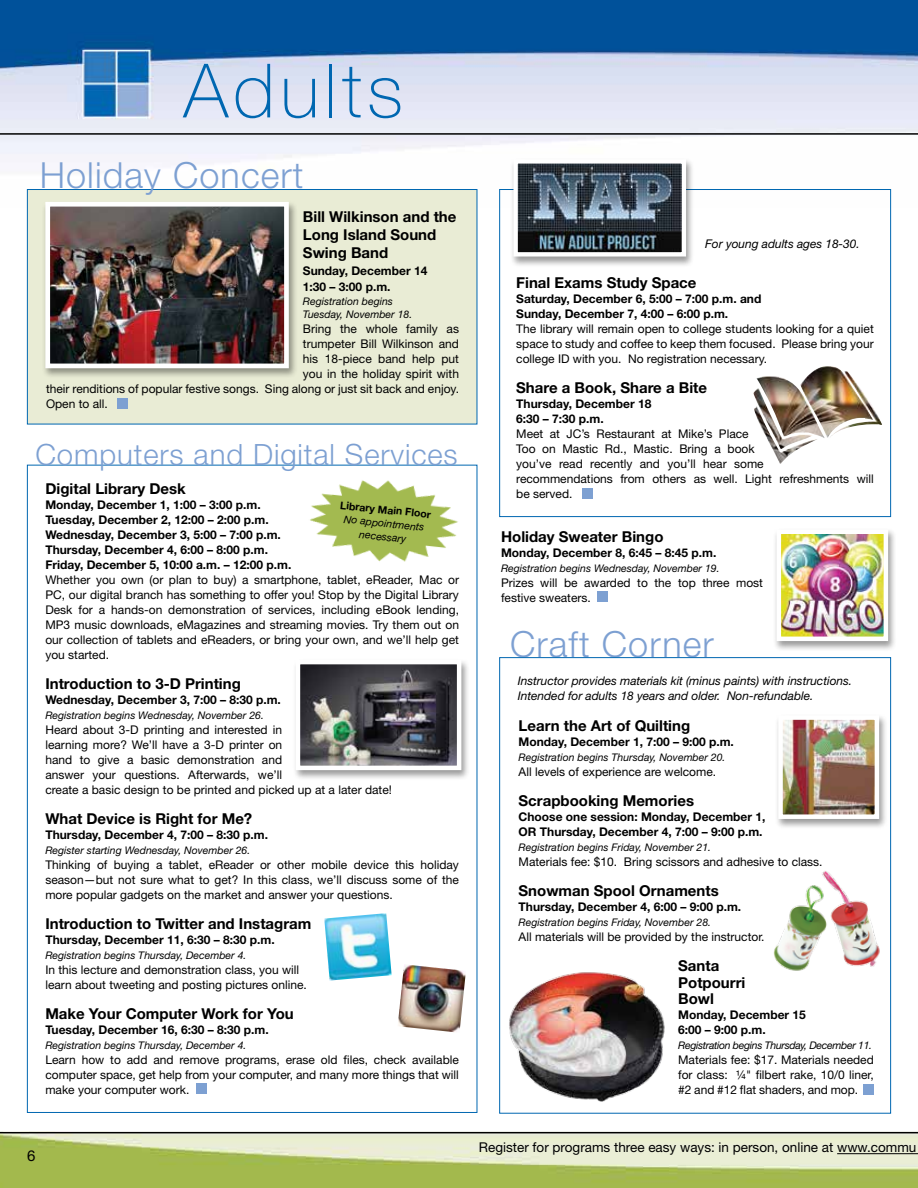
<style>
.page{position:relative;width:918px;height:1188px;background:#fff}
.page>*{position:absolute;margin:0;border:0;box-sizing:border-box;transform-origin:0 0}
.t1{font:100 75px "Helvetica Neue";letter-spacing:.07em;color:#0067b1}
.t2{font:300 36px "Helvetica Neue";letter-spacing:.03em;color:#7da0d2}
.t3{font:300 29.4px "Helvetica Neue";letter-spacing:.03em;color:#7da0d2}
.t4{font:700 15px/18px "Helvetica Neue";color:#000}
.t5{font:15px "Helvetica Neue";color:#000}
.t6{font:13.5px "Helvetica Neue";color:#000}
.t7{font:12px/15px "Helvetica Neue";color:#000;text-align:justify}
.t8{font:700 12px/15px "Helvetica Neue";color:#000}
.t9{font:italic 12px/15px "Helvetica Neue";letter-spacing:-.005em;color:#000}
.t10{font:italic 10.5px/13.5px "Helvetica Neue";color:#000}
.t11{font:italic 10.5px "Helvetica Neue";letter-spacing:-.03em;color:#000}
.t12{font:700 10.5px "Helvetica Neue";color:#000}
</style>
<div class="page">
<img style="left:0;top:1133px;width:918px;height:55px">
<img style="left:0;top:0;width:918px;height:208px">
<hr style="left:0;top:1132px;width:918px;height:1px;background:#000">
<hr style="left:0;top:133px;width:918px;height:2px;background:#000">
<hr style="left:837px;top:1153px;width:81px;height:1px;background:#000">
<div style="left:27px;top:189px;width:450px;height:235px;background:#e9ecd5;border:1px solid #0067b1"></div>
<div style="left:118px;top:398px;width:10px;height:10px;background:#7da0d2"></div>
<div style="left:42px;top:200px;width:255px;height:179px;background:#000;opacity:.4"></div>
<img style="left:51px;top:208px;width:232px;height:154px">
<div style="left:45px;top:202px;width:244px;height:166px;border:5px solid #fff"></div>
<div style="left:775px;top:714px;width:113px;height:115px;background:#000;opacity:.4"></div>
<img style="left:783px;top:720px;width:91px;height:94px">
<div style="left:778px;top:715px;width:101px;height:104px;border:4px solid #fff"></div>
<div style="left:196px;top:1084px;width:10px;height:10px;background:#7da0d2"></div>
<div style="left:864px;top:1084px;width:10px;height:10px;background:#7da0d2"></div>
<div style="left:582px;top:488px;width:11px;height:10px;background:#7da0d2"></div>
<div style="left:510px;top:158px;width:185px;height:109px;background:#000;opacity:.4"></div>
<img style="left:518px;top:164px;width:163px;height:88px">
<div style="left:513px;top:159px;width:173px;height:98px;border:4px solid #fff"></div>
<img style="left:753px;top:366px;width:129px;height:98px">
<img style="left:773px;top:871px;width:107px;height:100px">
<img style="left:509px;top:972px;width:156px;height:130px">
<div style="left:773px;top:528px;width:124px;height:124px;background:#000;opacity:.4"></div>
<img style="left:782px;top:535px;width:101px;height:101px">
<div style="left:777px;top:530px;width:111px;height:111px;border:4px solid #fff"></div>
<div style="left:292px;top:658px;width:178px;height:123px;background:#000;opacity:.4"></div>
<img style="left:301px;top:665px;width:155px;height:100px">
<div style="left:296px;top:660px;width:165px;height:110px;border:4px solid #fff"></div>
<div style="left:598px;top:592px;width:10px;height:10px;background:#7da0d2"></div>
<img style="left:310px;top:480px;width:148px;height:82px">
<img style="left:324px;top:913px;width:68px;height:68px">
<img style="left:398px;top:964px;width:68px;height:68px">
<h1 class="t1" style="left:184px;top:48px;width:221px">Adults</h1>
<h2 class="t2" style="left:40px;top:154px;width:265px">Holiday Concert</h2>
<p class="t4" style="left:303px;top:208px;width:155px">Bill Wilkinson and the<br>Long Island Sound<br>Swing Band</p>
<p class="t8" style="left:303px;top:262px;width:126px;line-height:16.5px">Sunday, December 14<br>1:30 – 3:00 p.m.</p>
<p class="t10" style="left:303px;top:294px;width:111px">Registration begins<br>Tuesday, November 18.</p>
<p class="t7" style="left:303px;top:321px;width:158px">Bring the whole family as</p>
<p class="t7" style="left:303px;top:336px;width:158px">trumpeter Bill Wilkinson and</p>
<p class="t7" style="left:303px;top:351px;width:158px">his 18-piece band help put</p>
<p class="t7" style="left:303px;top:366px;width:158px">you in the holiday spirit with</p>
<p class="t7" style="left:46px;top:381px;width:414px">their renditions of popular festive songs. Sing along or just sit back and enjoy.</p>
<p class="t7" style="left:46px;top:396px;width:63px">Open to all.</p>
<h3 class="t3" style="left:35px;top:437px;width:424px">Computers and Digital Services</h3>
<p class="t4" style="left:45px;top:479px;width:142px">Digital Library Desk</p>
<p class="t8" style="left:45px;top:497px;width:248px">Monday, December 1, 1:00 – 3:00 p.m.<br>Tuesday, December 2, 12:00 – 2:00 p.m.<br>Wednesday, December 3, 5:00 – 7:00 p.m.<br>Thursday, December 4, 6:00 – 8:00 p.m.<br>Friday, December 5, 10:00 a.m. – 12:00 p.m.</p>
<p class="t7" style="left:45px;top:572px;width:415px">Whether you own (or plan to buy) a smartphone, tablet, eReader, Mac or PC, our digital branch has something to offer you! Stop by the Digital Library Desk for a hands-on demonstration of services, including eBook lending, MP3 music downloads, eMagazines and streaming movies. Try them out on our collection of tablets and eReaders, or bring your own, and we’ll help get you started.</p>
<p class="t4" style="left:45px;top:674px;width:197px">Introduction to 3-D Printing</p>
<p class="t8" style="left:45px;top:692px;width:237px">Wednesday, December 3, 7:00 – 8:30 p.m.</p>
<p class="t10" style="left:45px;top:708px;width:220px">Registration begins Wednesday, November 26.</p>
<p class="t7" style="left:45px;top:722px;width:348px;text-align:left">Heard about 3-D printing and interested in<br>learning more? We’ll have a 3-D printer on<br>hand to give a basic demonstration and<br>answer your questions. Afterwards, we’ll<br>create a basic design to be printed and picked up at a later date!</p>
<p class="t4" style="left:45px;top:809px;width:208px">What Device is Right for Me?</p>
<p class="t8" style="left:45px;top:827px;width:224px">Thursday, December 4, 7:00 – 8:30 p.m.</p>
<p class="t10" style="left:45px;top:843px;width:206px">Register starting Wednesday, November 26.</p>
<p class="t7" style="left:45px;top:857px;width:415px">Thinking of buying a tablet, eReader or other mobile device this holiday season—but not sure what to get? In this class, we’ll discuss some of the more popular gadgets on the market and answer your questions.</p>
<p class="t4" style="left:45px;top:914px;width:268px">Introduction to Twitter and Instagram</p>
<p class="t8" style="left:45px;top:932px;width:231px">Thursday, December 11, 6:30 – 8:30 p.m.</p>
<p class="t10" style="left:45px;top:948px;width:203px">Registration begins Thursday, December 4.</p>
<p class="t7" style="left:45px;top:962px;width:263px">In this lecture and demonstration class, you will learn about tweeting and posting pictures online.</p>
<p class="t4" style="left:45px;top:1004px;width:250px">Make Your Computer Work for You</p>
<p class="t8" style="left:45px;top:1022px;width:225px">Tuesday, December 16, 6:30 – 8:30 p.m.</p>
<p class="t10" style="left:45px;top:1038px;width:203px">Registration begins Thursday, December 4.</p>
<p class="t7" style="left:45px;top:1052px;width:415px">Learn how to add and remove programs, erase old files, check available computer space, get help from your computer, and many more things that will make your computer work.</p>
<p class="t12" style="left:341px;top:498px;width:93px;rotate:6deg">Library Main Floor</p>
<p class="t10" style="left:345px;top:512px;width:82px;text-align:center;rotate:6deg">No appointments necessary</p>
<p class="t5" style="left:27px;top:1147px;width:10px">6</p>
<p class="t9" style="left:705px;top:236px;width:156px">For young adults ages 18-30.</p>
<p class="t4" style="left:516px;top:273px;width:182px">Final Exams Study Space</p>
<p class="t8" style="left:516px;top:291px;width:247px">Saturday, December 6, 5:00 – 7:00 p.m. and<br>Sunday, December 7, 4:00 – 6:00 p.m.</p>
<p class="t7" style="left:516px;top:321px;width:359px">The library will remain open to college students looking for a quiet space to study and coffee to keep them focused. Please bring your college ID with you. No registration necessary.</p>
<p class="t4" style="left:516px;top:378px;width:192px">Share a Book, Share a Bite</p>
<p class="t8" style="left:516px;top:396px;width:137px">Thursday, December 18<br>6:30 – 7:30 p.m.</p>
<p class="t7" style="left:516px;top:426px;width:359px;text-align:left">Meet at JC’s Restaurant at Mike’s Place<br>Too on Mastic Rd., Mastic. Bring a book<br>you’ve read recently and you’ll hear some<br>recommendations from others as well. Light refreshments will be served.</p>
<p class="t4" style="left:501px;top:527px;width:164px">Holiday Sweater Bingo</p>
<p class="t8" style="left:501px;top:545px;width:217px">Monday, December 8, 6:45 – 8:45 p.m.</p>
<p class="t10" style="left:501px;top:561px;width:220px">Registration begins Wednesday, November 19.</p>
<p class="t7" style="left:501px;top:575px;width:263px">Prizes will be awarded to the top three most festive sweaters.</p>
<h2 class="t2" style="left:510px;top:622px;width:205px">Craft Corner</h2>
<p class="t9" style="left:518px;top:673px;width:336px">Instructor provides materials kit (minus paints) with instructions.<br>Intended for adults 18 years and older. Non-refundable.</p>
<p class="t4" style="left:519px;top:717px;width:173px">Learn the Art of Quilting</p>
<p class="t8" style="left:519px;top:734px;width:217px">Monday, December 1, 7:00 – 9:00 p.m.</p>
<p class="t10" style="left:519px;top:751px;width:208px">Registration begins Thursday, November 20.</p>
<p class="t7" style="left:519px;top:764px;width:199px">All levels of experience are welcome.</p>
<p class="t4" style="left:519px;top:792px;width:177px">Scrapbooking Memories</p>
<p class="t8" style="left:519px;top:809px;width:248px">Choose one session: Monday, December 1,<br>OR Thursday, December 4, 7:00 – 9:00 p.m.</p>
<p class="t10" style="left:519px;top:841px;width:194px">Registration begins Friday, November 21.</p>
<p class="t7" style="left:519px;top:854px;width:306px">Materials fee: $10. Bring scissors and adhesive to class.</p>
<p class="t4" style="left:519px;top:882px;width:202px">Snowman Spool Ornaments</p>
<p class="t8" style="left:519px;top:899px;width:224px">Thursday, December 4, 6:00 – 9:00 p.m.</p>
<p class="t10" style="left:519px;top:916px;width:194px">Registration begins Friday, November 28.</p>
<p class="t7" style="left:519px;top:929px;width:248px">All materials will be provided by the instructor.</p>
<p class="t4" style="left:678px;top:957px;width:69px;line-height:16.5px">Santa<br>Potpourri<br>Bowl</p>
<p class="t8" style="left:678px;top:1007px;width:129px">Monday, December 15<br>6:00 – 9:00 p.m.</p>
<p class="t11" style="left:678px;top:1039px;width:196px">Registration begins Thursday, December 11.</p>
<p class="t7" style="left:678px;top:1052px;width:197px">Materials fee: $17. Materials needed for class: ¼" filbert rake, 10/0 liner, #2 and #12 flat shaders, and mop.</p>
<p class="t6" style="left:479px;top:1139px;width:439px">Register for programs three easy ways: in person, online at www.commu</p>
</div>
